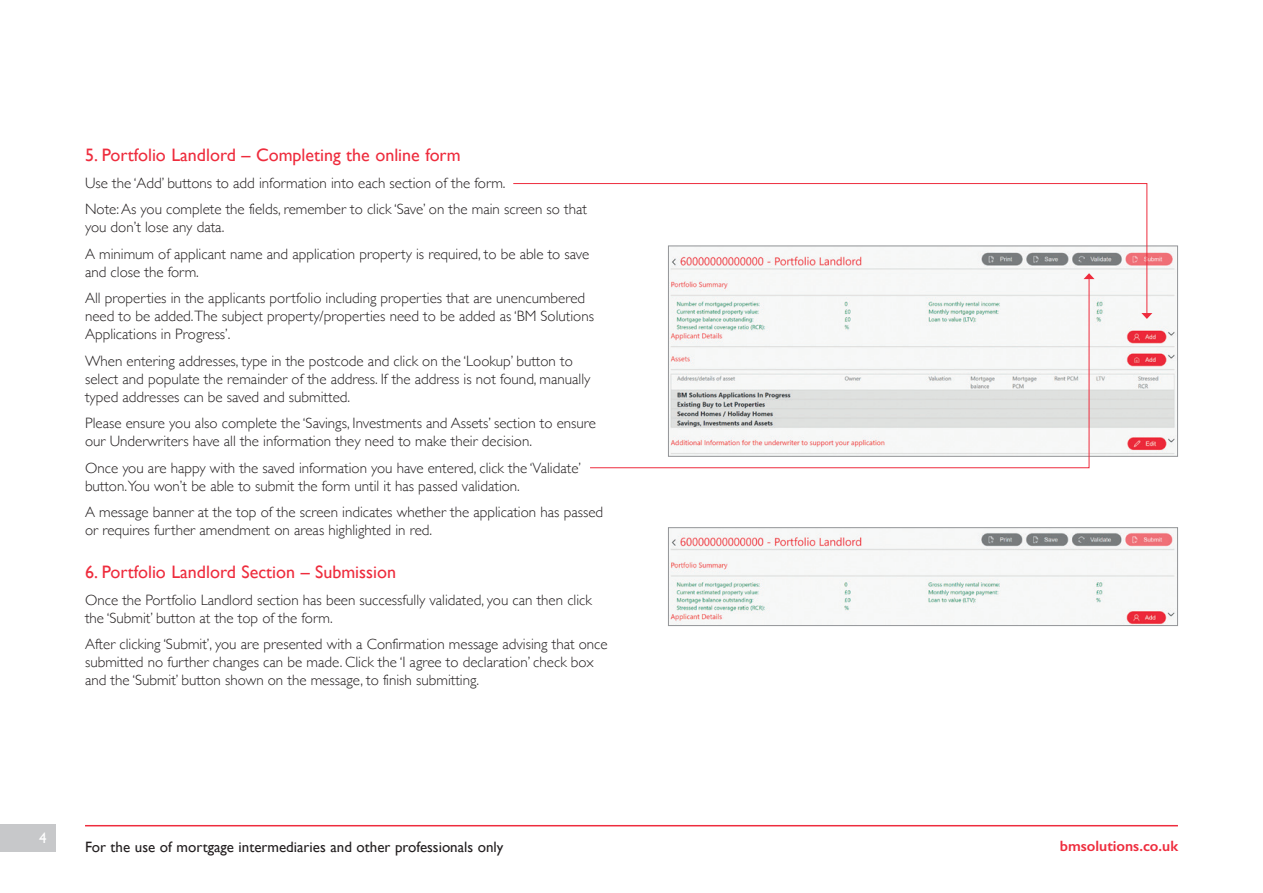
<style>
.page{position:relative;width:1263px;height:893px;background:#fff}
.page>*{position:absolute;margin:0;border:0;box-sizing:border-box;transform-origin:0 0}
.Subheads{font:18px "Gill Sans";color:#ee2c3d}
.Body_Copy{font:300 15px/18px "Gill Sans";color:#231f20}
.t1{font:15px "Gill Sans";color:#231f20}
.t2{font:600 15px "Gill Sans";color:#ee2c3d}
.t3{font:15px "Gill Sans";color:#fff}
</style>
<div class="page">
<hr style="left:85px;top:825px;width:1093px;height:1px;background:#ee2c3d">
<div style="left:0;top:825px;width:55px;height:27px;background:#c7c8ca"></div>
<img style="left:1090px;top:251px;width:86px;height:204px">
<img style="left:670px;top:529px;width:506px;height:95px">
<div style="left:668px;top:527px;width:510px;height:99px;border:1px solid #939598"></div>
<svg style="left:513px;top:183px;width:635px;height:132px"></svg>
<svg style="left:1141px;top:313px;width:11px;height:6px"></svg>
<svg style="left:589px;top:277px;width:501px;height:191px"></svg>
<svg style="left:1083px;top:273px;width:11px;height:6px"></svg>
<p class="Subheads" style="left:85px;top:145px;width:377px">5. Portfolio Landlord – Completing the online form</p>
<p class="Body_Copy" style="left:85px;top:173px;width:422px">Use the ‘Add’ buttons to add information into each section of the form.</p>
<p class="Body_Copy" style="left:85px;top:200px;width:503px">Note: As you complete the fields, remember to click ‘Save’ on the main screen so that you don’t lose any data.</p>
<p class="Body_Copy" style="left:85px;top:244px;width:506px">A minimum of applicant name and application property is required, to be able to save and close the form.</p>
<p class="Body_Copy" style="left:85px;top:289px;width:510px">All properties in the applicants portfolio including properties that are unencumbered need to be added.The subject property/properties need to be added as ‘BM Solutions<br>Applications in Progress’.</p>
<p class="Body_Copy" style="left:85px;top:351px;width:507px">When entering addresses, type in the postcode and click on the ‘Lookup’ button to select and populate the remainder of the address. If the address is not found, manually typed addresses can be saved and submitted.</p>
<p class="Body_Copy" style="left:85px;top:414px;width:512px">Please ensure you also complete the ‘Savings, Investments and Assets’ section to ensure our Underwriters have all the information they need to make their decision.</p>
<p class="Body_Copy" style="left:85px;top:458px;width:498px">Once you are happy with the saved information you have entered, click the ‘Validate’ button.You won’t be able to submit the form until it has passed validation.</p>
<p class="Body_Copy" style="left:85px;top:503px;width:520px">A message banner at the top of the screen indicates whether the application has passed or requires further amendment on areas highlighted in red.</p>
<p class="Subheads" style="left:85px;top:561px;width:312px">6. Portfolio Landlord Section – Submission</p>
<p class="Body_Copy" style="left:85px;top:590px;width:508px">Once the Portfolio Landlord section has been successfully validated, you can then click the ‘Submit’ button at the top of the form.</p>
<p class="Body_Copy" style="left:85px;top:635px;width:524px">After clicking ‘Submit’, you are presented with a Confirmation message advising that once submitted no further changes can be made. Click the ‘I agree to declaration’ check box and the ‘Submit’ button shown on the message, to finish submitting.</p>
<p class="t3" style="left:39px;top:829px;width:9px">4</p>
<p class="t1" style="left:85px;top:838px;width:420px">For the use of mortgage intermediaries and other professionals only</p>
<p class="t2" style="left:1060px;top:837px;width:120px">bmsolutions.co.uk</p>
</div>
